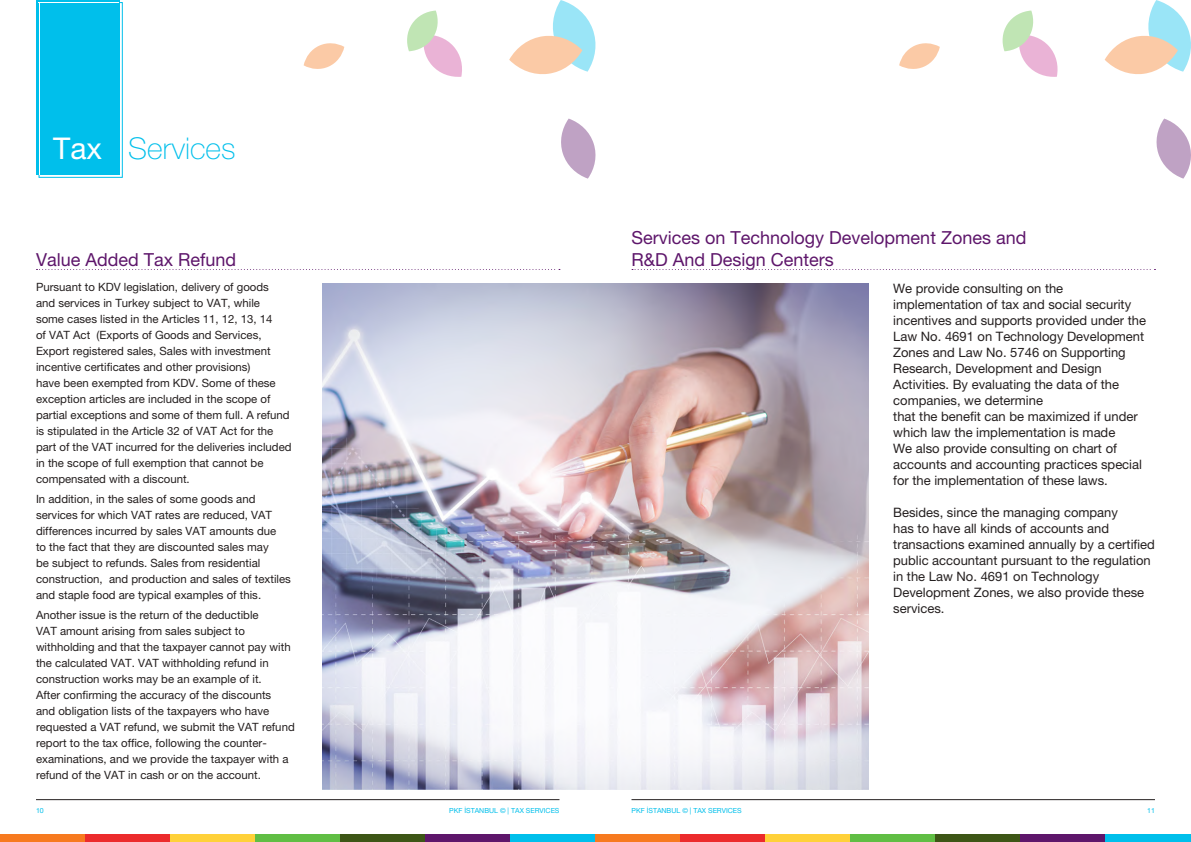
<style>
.page{position:relative;width:1191px;height:842px;background:#fff}
.page>*{position:absolute;margin:0;border:0;box-sizing:border-box;transform-origin:0 0}
.t1{font:100 30px "Helvetica Neue LT Pro";color:#00bfeb}
.t2{font:30px "Helvetica Neue LT Pro";color:#fff}
.t3{font:18px "Helvetica Neue LT Pro";color:#5e166b}
.t4{font:13px/16px "Helvetica Neue LT Pro";color:#241f1f}
.t5{font:11.4px/16px "Helvetica Neue LT Pro";color:#241f1f}
.t6{font:7px "Helvetica Neue LT Pro";color:#00bfeb}
</style>
<div class="page">
<div style="left:36px;top:0;width:83px;height:175px;background:#00bfeb"></div>
<hr style="left:36px;top:799px;width:523px;height:1px;background:#241f1f">
<hr style="left:631px;top:799px;width:524px;height:1px;background:#241f1f">
<div style="left:0;top:834px;width:85px;height:8px;background:#f77a1f"></div>
<div style="left:85px;top:834px;width:85px;height:8px;background:#ec2b2c"></div>
<div style="left:170px;top:834px;width:85px;height:8px;background:#ffd139"></div>
<div style="left:255px;top:834px;width:85px;height:8px;background:#60be44"></div>
<div style="left:340px;top:834px;width:85px;height:8px;background:#3d5616"></div>
<div style="left:425px;top:834px;width:85px;height:8px;background:#5e166b"></div>
<div style="left:510px;top:834px;width:85px;height:8px;background:#00bfeb"></div>
<div style="left:595px;top:834px;width:85px;height:8px;background:#f77a1f"></div>
<div style="left:680px;top:834px;width:85px;height:8px;background:#ec2b2c"></div>
<div style="left:765px;top:834px;width:85px;height:8px;background:#ffd139"></div>
<div style="left:850px;top:834px;width:85px;height:8px;background:#60be44"></div>
<div style="left:935px;top:834px;width:85px;height:8px;background:#3d5616"></div>
<div style="left:1020px;top:834px;width:86px;height:8px;background:#5e166b"></div>
<div style="left:1106px;top:834px;width:85px;height:8px;background:#00bfeb"></div>
<svg style="left:509px;top:0;width:87px;height:74px"></svg>
<svg style="left:561px;top:119px;width:35px;height:60px"></svg>
<svg style="left:304px;top:43px;width:40px;height:26px"></svg>
<svg style="left:407px;top:11px;width:55px;height:66px"></svg>
<svg style="left:1104px;top:0;width:87px;height:74px"></svg>
<svg style="left:1156px;top:119px;width:35px;height:60px"></svg>
<svg style="left:899px;top:43px;width:41px;height:26px"></svg>
<svg style="left:1002px;top:11px;width:56px;height:66px"></svg>
<div style="left:39px;top:2px;width:84px;height:176px;border:1px solid #00bfeb"></div>
<hr style="left:39px;top:2px;width:80px;height:1px;background:#fff">
<hr style="left:39px;top:3px;width:1px;height:172px;background:#fff">
<svg style="left:36px;top:269px;width:524px;height:1px"></svg>
<svg style="left:632px;top:269px;width:523px;height:1px"></svg>
<img style="left:323px;top:283px;width:545px;height:507px">
<h1 class="t2" style="left:53px;top:130px;width:50px">Tax</h1>
<h1 class="t1" style="left:128px;top:131px;width:109px">Services</h1>
<h2 class="t3" style="left:36px;top:249px;width:202px">Value Added Tax Refund</h2>
<p class="t5" style="left:36px;top:279px;width:257px">Pursuant to KDV legislation, delivery of goods<br>and services in Turkey subject to VAT, while<br>some cases listed in the Articles 11, 12, 13, 14<br>of VAT Act (Exports of Goods and Services, Export registered sales, Sales with investment incentive certificates and other provisions)<br>have been exempted from KDV. Some of these exception articles are included in the scope of partial exceptions and some of them full. A refund is stipulated in the Article 32 of VAT Act for the part of the VAT incurred for the deliveries included in the scope of full exemption that cannot be compensated with a discount.</p>
<p class="t5" style="left:36px;top:491px;width:256px">In addition, in the sales of some goods and services for which VAT rates are reduced, VAT differences incurred by sales VAT amounts due<br>to the fact that they are discounted sales may<br>be subject to refunds. Sales from residential construction, and production and sales of textiles and staple food are typical examples of this.</p>
<p class="t5" style="left:36px;top:607px;width:260px">Another issue is the return of the deductible<br>VAT amount arising from sales subject to withholding and that the taxpayer cannot pay with the calculated VAT. VAT withholding refund in construction works may be an example of it.<br>After confirming the accuracy of the discounts<br>and obligation lists of the taxpayers who have requested a VAT refund, we submit the VAT refund report to the tax office, following the counter&shy;examinations, and we provide the taxpayer with a refund of the VAT in cash or on the account.</p>
<h2 class="t3" style="left:631px;top:227px;width:396px">Services on Technology Development Zones and</h2>
<h2 class="t3" style="left:631px;top:249px;width:204px">R&amp;D And Design Centers</h2>
<p class="t4" style="left:893px;top:280px;width:254px">We provide consulting on the implementation of tax and social security incentives and supports provided under the Law No. 4691 on Technology Development Zones and Law No. 5746 on Supporting Research, Development and Design Activities. By evaluating the data of the companies, we determine<br>that the benefit can be maximized if under which law the implementation is made<br>We also provide consulting on chart of accounts and accounting practices special for the implementation of these laws.</p>
<p class="t4" style="left:893px;top:504px;width:263px">Besides, since the managing company<br>has to have all kinds of accounts and transactions examined annually by a certified public accountant pursuant to the regulation in the Law No. 4691 on Technology Development Zones, we also provide these services.</p>
<p class="t6" style="left:36px;top:806px;width:9px">10</p>
<p class="t6" style="left:449px;top:806px;width:112px">PKF İSTANBUL © | TAX SERVICES</p>
<p class="t6" style="left:631px;top:806px;width:112px">PKF İSTANBUL © | TAX SERVICES</p>
<p class="t6" style="left:1147px;top:806px;width:9px">11</p>
</div>
